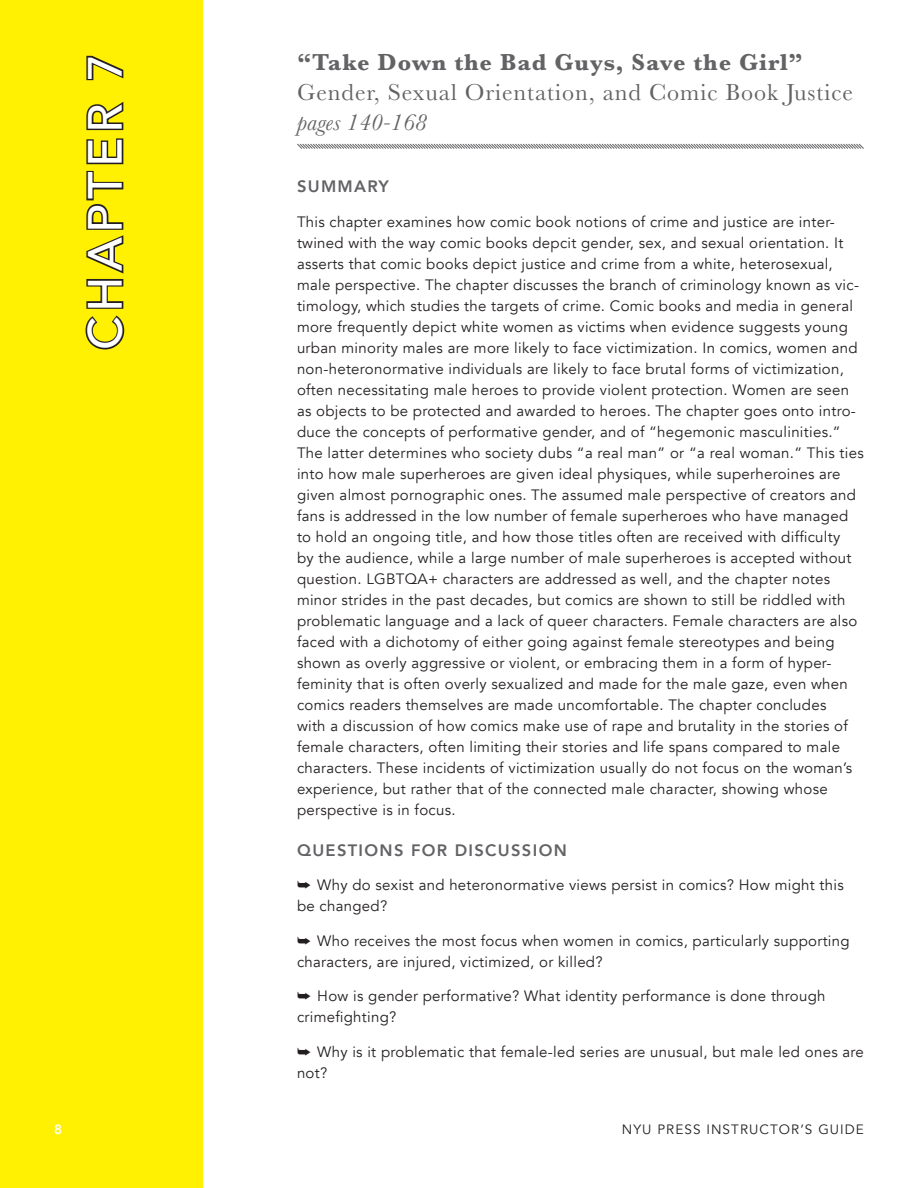
<style>
.page{position:relative;width:918px;height:1188px;background:#fff}
.page>*{position:absolute;margin:0;border:0;box-sizing:border-box;transform-origin:0 0}
.interior__page_title{font:500 48px "Avenir";letter-spacing:.1em;color:#fff}
.interior__page_and_d{font:24px/30px "Baskerville";letter-spacing:.04em;color:#636366}
.interior__section_he{font:800 16.5px "Avenir";letter-spacing:.08em;color:#636366}
.interior__summary{font:15px/21px "Avenir";letter-spacing:.02em;color:#231f20}
.t1{font:13.5px "Avenir";letter-spacing:.08em;color:#231f20}
.t2{font:800 13.5px "Avenir";color:#fff}
.s1{font-weight:700}
.s2{font-style:italic}
</style>
<div class="page">
<div style="left:0;top:0;width:202px;height:1188px;background:#fff101"></div>
<svg style="left:85px;top:101px;width:40px;height:249px"></svg>
<svg style="left:86px;top:55px;width:38px;height:26px"></svg>
<svg style="left:297px;top:143px;width:567px;height:6px"></svg>
<p class="interior__page_title" style="left:64px;top:350px;width:298px;rotate:-90deg">CHAPTER 7</p>
<p class="interior__page_and_d" style="left:297px;top:48px;width:558px"><span class="s1">“Take Down the Bad Guys, Save the Girl”<br></span>Gender, Sexual Orientation, and Comic Book Justice <span class="s2">pages 140-168</span></p>
<p class="interior__section_he" style="left:297px;top:173px;width:93px">SUMMARY</p>
<p class="interior__summary" style="left:297px;top:211px;width:568px">This chapter examines how comic book notions of crime and justice are inter&shy;twined with the way comic books depcit gender, sex, and sexual orientation. It asserts that comic books depict justice and crime from a white, heterosexual, male perspective. The chapter discusses the branch of criminology known as vic&shy;timology, which studies the targets of crime. Comic books and media in general more frequently depict white women as victims when evidence suggests young urban minority males are more likely to face victimization. In comics, women and non-heteronormative individuals are likely to face brutal forms of victimization, often necessitating male heroes to provide violent protection. Women are seen as objects to be protected and awarded to heroes. The chapter goes onto intro&shy;duce the concepts of performative gender, and of “hegemonic masculinities.” The latter determines who society dubs “a real man” or “a real woman.” This ties into how male superheroes are given ideal physiques, while superheroines are given almost pornographic ones. The assumed male perspective of creators and fans is addressed in the low number of female superheroes who have managed to hold an ongoing title, and how those titles often are received with difficulty<br>by the audience, while a large number of male superheroes is accepted without question. LGBTQA+ characters are addressed as well, and the chapter notes minor strides in the past decades, but comics are shown to still be riddled with problematic language and a lack of queer characters. Female characters are also faced with a dichotomy of either going against female stereotypes and being shown as overly aggressive or violent, or embracing them in a form of hyper&shy;feminity that is often overly sexualized and made for the male gaze, even when comics readers themselves are made uncomfortable. The chapter concludes<br>with a discussion of how comics make use of rape and brutality in the stories of female characters, often limiting their stories and life spans compared to male characters. These incidents of victimization usually do not focus on the woman’s experience, but rather that of the connected male character, showing whose perspective is in focus.</p>
<p class="interior__section_he" style="left:297px;top:837px;width:271px">QUESTIONS FOR DISCUSSION</p>
<p class="interior__summary" style="left:297px;top:875px;width:548px">➥ Why do sexist and heteronormative views persist in comics? How might this be changed?</p>
<p class="interior__summary" style="left:297px;top:930px;width:554px">➥ Who receives the most focus when women in comics, particularly supporting characters, are injured, victimized, or killed?</p>
<p class="interior__summary" style="left:297px;top:986px;width:530px">➥ How is gender performative? What identity performance is done through crimefighting?</p>
<p class="interior__summary" style="left:297px;top:1041px;width:568px">➥ Why is it problematic that female-led series are unusual, but male led ones are not?</p>
<p class="t2" style="left:54px;top:1119px;width:9px">8</p>
<p class="t1" style="left:622px;top:1121px;width:244px">NYU PRESS INSTRUCTOR’S GUIDE</p>
</div>
